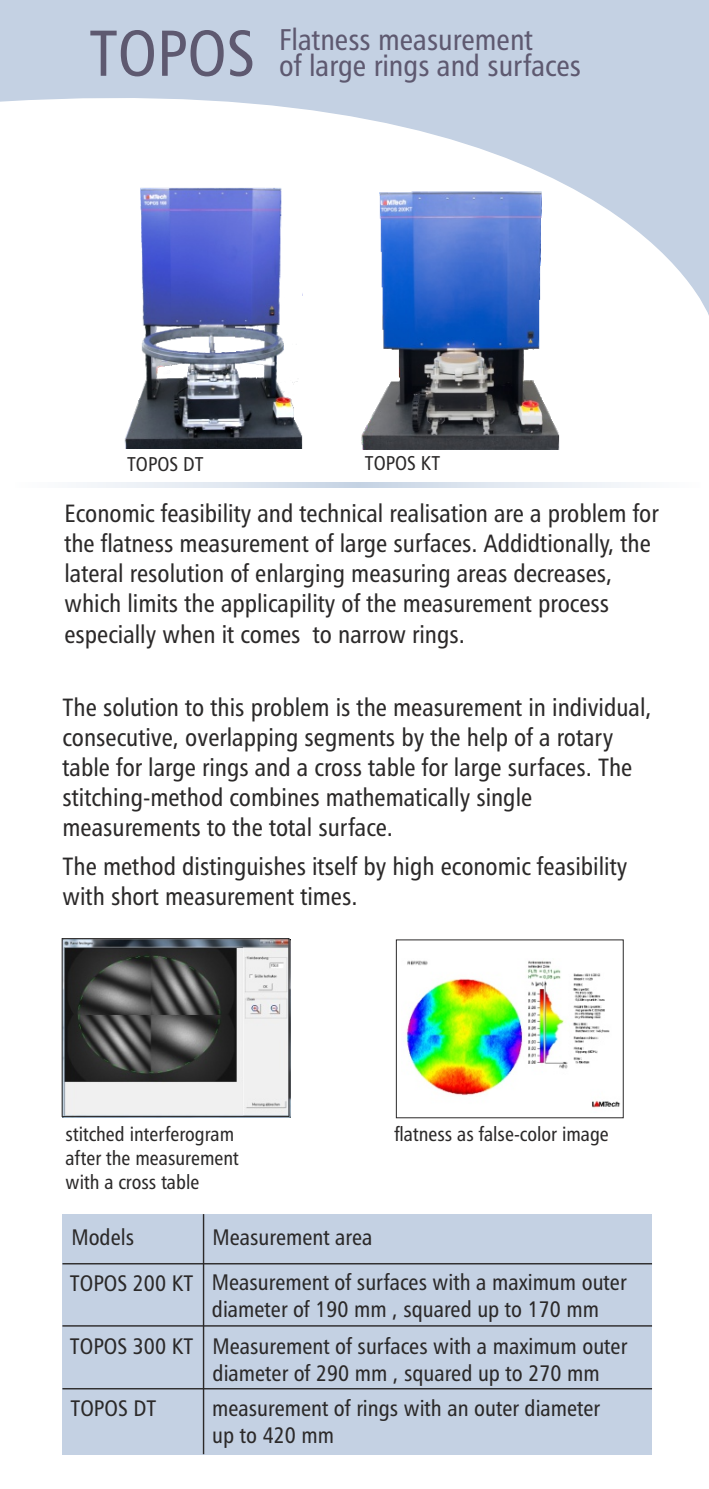
<style>
.page{position:relative;width:709px;height:1489px;background:#fff}
.page>*{position:absolute;margin:0;border:0;box-sizing:border-box;transform-origin:0 0}
.t1{font:30px/26.2px "Humanist 777 BT Roman Condensed B";color:#5e5970}
.t2{font:25px/30px "Humanist 777 BT Roman Condensed B";color:#2b2929}
.t3{font:22.5px/27px "Humanist 777 BT Roman Condensed B";color:#2b2929}
.t4{font:20px/24px "Humanist 777 BT Roman Condensed B";color:#2b2929}
.s1{font-size:65px}
</style>
<div class="page">
<svg style="left:0;top:0;width:709px;height:315px;fill:#c4d1e3"></svg>
<img style="left:361px;top:178px;width:199px;height:271px">
<img style="left:113px;top:188px;width:190px;height:261px">
<div style="left:62px;top:1213px;width:590px;height:240px;background:#c4d1e3"></div>
<hr style="left:203px;top:1213px;width:1px;height:240px;background:#2b2929">
<hr style="left:62px;top:1387px;width:590px;height:2px;background:#2b2929">
<hr style="left:62px;top:1324px;width:590px;height:2px;background:#2b2929">
<hr style="left:62px;top:1262px;width:590px;height:2px;background:#2b2929">
<img style="left:406px;top:960px;width:214px;height:148px">
<img style="left:62px;top:939px;width:228px;height:178px">
<div style="left:62px;top:938px;width:227px;height:178px;border:1px solid #2b2929"></div>
<svg style="left:83px;top:482px;width:551px;height:5px"></svg>
<p class="t1" style="left:89px;top:29px;width:493px;text-indent:190px">Flatness measurement<br><span class="s1">TOPOS</span> of large rings and surfaces</p>
<p class="t4" style="left:127px;top:453px;width:78px">TOPOS DT</p>
<p class="t4" style="left:365px;top:452px;width:77px">TOPOS KT</p>
<p class="t2" style="left:64px;top:500px;width:595px">Economic feasibility and technical realisation are a problem for the flatness measurement of large surfaces. Addidtionally, the lateral resolution of enlarging measuring areas decreases, which limits the applicapility of the measurement process especially when it comes to narrow rings.</p>
<p class="t2" style="left:63px;top:694px;width:590px">The solution to this problem is the measurement in individual, consecutive, overlapping segments by the help of a rotary table for large rings and a cross table for large surfaces. The stitching-method combines mathematically single measurements to the total surface.</p>
<p class="t2" style="left:63px;top:853px;width:566px">The method distinguishes itself by high economic feasibility with short measurement times.</p>
<p class="t4" style="left:66px;top:1123px;width:175px">stitched interferogram after the measurement with a cross table</p>
<p class="t4" style="left:394px;top:1123px;width:216px">flatness as false-color image</p>
<p class="t3" style="left:71px;top:1225px;width:64px">Models</p>
<p class="t3" style="left:212px;top:1225px;width:161px">Measurement area</p>
<p class="t3" style="left:70px;top:1271px;width:125px">TOPOS 200 KT</p>
<p class="t3" style="left:212px;top:1270px;width:416px">Measurement of surfaces with a maximum outer diameter of 190 mm , squared up to 170 mm</p>
<p class="t3" style="left:212px;top:1334px;width:416px;text-indent:-143px">TOPOS 300 KT Measurement of surfaces with a maximum outer diameter of 290 mm , squared up to 270 mm</p>
<p class="t3" style="left:70px;top:1396px;width:87px">TOPOS DT</p>
<p class="t3" style="left:212px;top:1396px;width:389px">measurement of rings with an outer diameter up to 420 mm</p>
</div>
